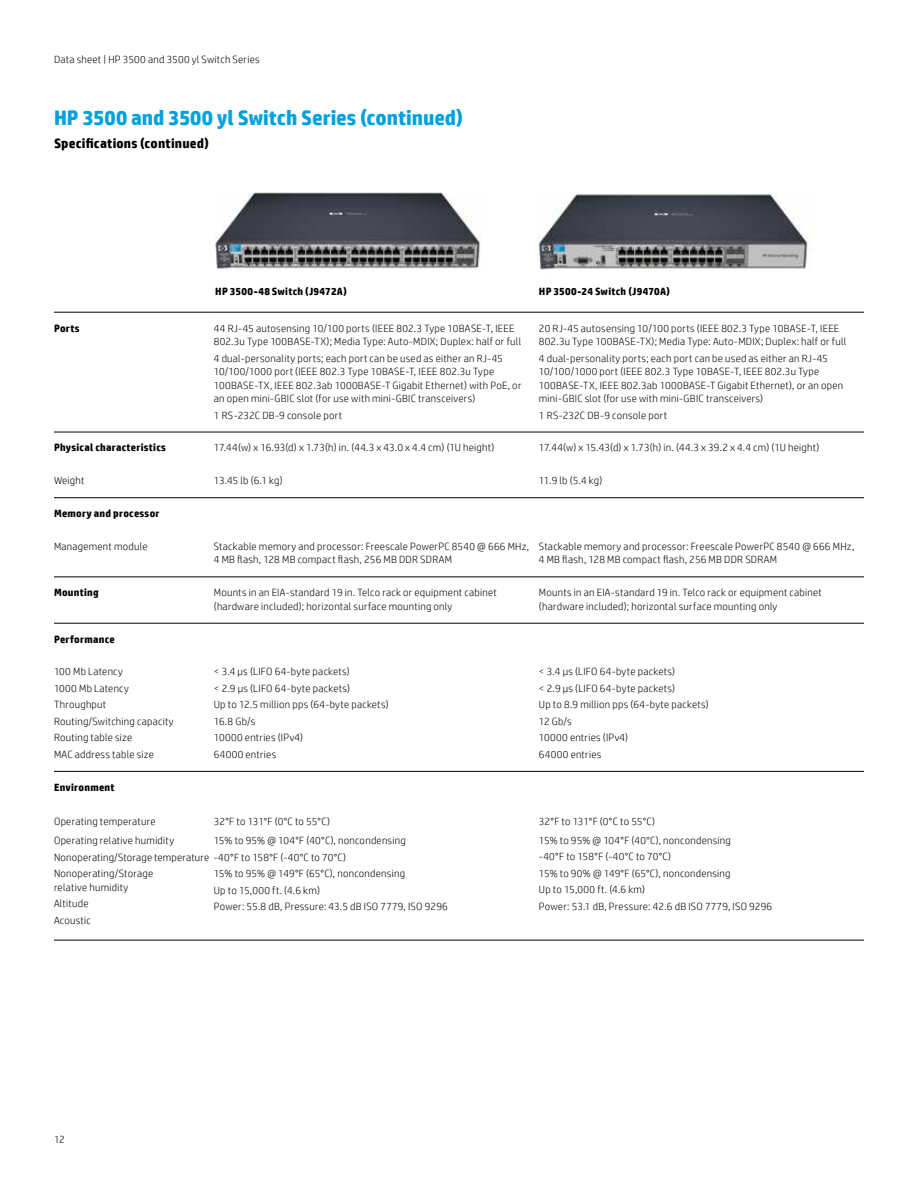
<style>
.page{position:relative;width:918px;height:1188px;background:#fff}
.page>*{position:absolute;margin:0;border:0;box-sizing:border-box;transform-origin:0 0}
.t1{font:700 21px "HP Simplified";letter-spacing:-.005em;color:#00a1dd}
.t2{font:700 13.5px "HP Simplified";letter-spacing:.015em;color:#000}
.t3{font:300 10.5px/16.5px "HP Simplified";letter-spacing:.025em;color:#000}
.t4{font:700 10.5px "HP Simplified";letter-spacing:.025em;color:#000}
.t5{font:300 10.5px "HP Simplified";letter-spacing:-.005em;color:#000}
</style>
<div class="page">
<img style="left:215px;top:192px;width:265px;height:77px">
<img style="left:539px;top:192px;width:270px;height:78px">
<hr style="left:54px;top:312px;width:160px;height:1px;background:#000">
<hr style="left:214px;top:312px;width:325px;height:1px;background:#000">
<hr style="left:539px;top:312px;width:325px;height:1px;background:#000">
<hr style="left:54px;top:432px;width:160px;height:1px;background:#000">
<hr style="left:214px;top:432px;width:325px;height:1px;background:#000">
<hr style="left:539px;top:432px;width:325px;height:1px;background:#000">
<hr style="left:54px;top:497px;width:160px;height:1px;background:#000">
<hr style="left:214px;top:497px;width:325px;height:1px;background:#000">
<hr style="left:539px;top:497px;width:325px;height:1px;background:#000">
<hr style="left:54px;top:577px;width:160px;height:1px;background:#000">
<hr style="left:214px;top:577px;width:325px;height:1px;background:#000">
<hr style="left:539px;top:577px;width:325px;height:1px;background:#000">
<hr style="left:54px;top:940px;width:160px;height:1px;background:#000">
<hr style="left:214px;top:940px;width:325px;height:1px;background:#000">
<hr style="left:539px;top:940px;width:325px;height:1px;background:#000">
<hr style="left:54px;top:623px;width:160px;height:1px;background:#000">
<hr style="left:214px;top:623px;width:325px;height:1px;background:#000">
<hr style="left:539px;top:623px;width:325px;height:1px;background:#000">
<hr style="left:54px;top:771px;width:160px;height:1px;background:#000">
<hr style="left:214px;top:771px;width:325px;height:1px;background:#000">
<hr style="left:539px;top:771px;width:325px;height:1px;background:#000">
<p class="t3" style="left:54px;top:51px;width:207px">Data sheet | HP 3500 and 3500 yl Switch Series</p>
<h1 class="t1" style="left:54px;top:105px;width:411px">HP 3500 and 3500 yl Switch Series (continued)</h1>
<p class="t2" style="left:54px;top:136px;width:156px">Specifications (continued)</p>
<p class="t4" style="left:215px;top:285px;width:133px">HP 3500-48 Switch (J9472A)</p>
<p class="t4" style="left:539px;top:285px;width:133px">HP 3500-24 Switch (J9470A)</p>
<p class="t4" style="left:54px;top:322px;width:27px">Ports</p>
<p class="t3" style="left:214px;top:321px;width:309px;line-height:13.5px">44 RJ-45 autosensing 10/100 ports (IEEE 802.3 Type 10BASE-T, IEEE<br>802.3u Type 100BASE-TX); Media Type: Auto-MDIX; Duplex: half or full</p>
<p class="t3" style="left:214px;top:351px;width:309px;line-height:13.5px">4 dual-personality ports; each port can be used as either an RJ-45<br>10/100/1000 port (IEEE 802.3 Type 10BASE-T, IEEE 802.3u Type 100BASE-TX, IEEE 802.3ab 1000BASE-T Gigabit Ethernet) with PoE, or an open mini-GBIC slot (for use with mini-GBIC transceivers)</p>
<p class="t3" style="left:214px;top:406px;width:130px">1 RS-232C DB-9 console port</p>
<p class="t3" style="left:539px;top:321px;width:309px;line-height:13.5px">20 RJ-45 autosensing 10/100 ports (IEEE 802.3 Type 10BASE-T, IEEE<br>802.3u Type 100BASE-TX); Media Type: Auto-MDIX; Duplex: half or full</p>
<p class="t3" style="left:539px;top:351px;width:306px;line-height:13.5px">4 dual-personality ports; each port can be used as either an RJ-45<br>10/100/1000 port (IEEE 802.3 Type 10BASE-T, IEEE 802.3u Type 100BASE-TX, IEEE 802.3ab 1000BASE-T Gigabit Ethernet), or an open mini-GBIC slot (for use with mini-GBIC transceivers)</p>
<p class="t3" style="left:539px;top:406px;width:130px">1 RS-232C DB-9 console port</p>
<p class="t4" style="left:54px;top:442px;width:113px">Physical characteristics</p>
<p class="t3" style="left:214px;top:439px;width:282px">17.44(w) x 16.93(d) x 1.73(h) in. (44.3 x 43.0 x 4.4 cm) (1U height)</p>
<p class="t3" style="left:539px;top:439px;width:282px">17.44(w) x 15.43(d) x 1.73(h) in. (44.3 x 39.2 x 4.4 cm) (1U height)</p>
<p class="t3" style="left:54px;top:472px;width:32px">Weight</p>
<p class="t3" style="left:214px;top:472px;width:70px">13.45 lb (6.1 kg)</p>
<p class="t3" style="left:539px;top:472px;width:65px">11.9 lb (5.4 kg)</p>
<p class="t4" style="left:54px;top:507px;width:107px">Memory and processor</p>
<p class="t3" style="left:54px;top:538px;width:95px">Management module</p>
<p class="t3" style="left:214px;top:539px;width:317px;line-height:13.5px">Stackable memory and processor: Freescale PowerPC 8540 @ 666 MHz,<br>4 MB flash, 128 MB compact flash, 256 MB DDR SDRAM</p>
<p class="t3" style="left:539px;top:539px;width:317px;line-height:13.5px">Stackable memory and processor: Freescale PowerPC 8540 @ 666 MHz,<br>4 MB flash, 128 MB compact flash, 256 MB DDR SDRAM</p>
<p class="t4" style="left:54px;top:586px;width:46px">Mounting</p>
<p class="t3" style="left:214px;top:586px;width:285px;line-height:13.5px">Mounts in an EIA-standard 19 in. Telco rack or equipment cabinet (hardware included); horizontal surface mounting only</p>
<p class="t3" style="left:539px;top:586px;width:285px;line-height:13.5px">Mounts in an EIA-standard 19 in. Telco rack or equipment cabinet (hardware included); horizontal surface mounting only</p>
<p class="t4" style="left:54px;top:633px;width:62px">Performance</p>
<p class="t3" style="left:54px;top:663px;width:121px">100 Mb Latency<br>1000 Mb Latency<br>Throughput<br>Routing/Switching capacity<br>Routing table size<br>MAC address table size</p>
<p class="t3" style="left:214px;top:663px;width:176px">&lt; 3.4 µs (LIFO 64-byte packets)<br>&lt; 2.9 µs (LIFO 64-byte packets)<br>Up to 12.5 million pps (64-byte packets)<br>16.8 Gb/s<br>10000 entries (IPv4)<br>64000 entries</p>
<p class="t3" style="left:539px;top:663px;width:171px">&lt; 3.4 µs (LIFO 64-byte packets)<br>&lt; 2.9 µs (LIFO 64-byte packets)<br>Up to 8.9 million pps (64-byte packets)<br>12 Gb/s<br>10000 entries (IPv4)<br>64000 entries</p>
<p class="t4" style="left:54px;top:781px;width:62px">Environment</p>
<p class="t3" style="left:54px;top:813px;width:103px">Operating temperature</p>
<p class="t5" style="left:214px;top:815px;width:118px">32°F to 131°F (0°C to 55°C)</p>
<p class="t5" style="left:539px;top:815px;width:118px">32°F to 131°F (0°C to 55°C)</p>
<p class="t3" style="left:54px;top:832px;width:294px">Operating relative humidity<br>Nonoperating/Storage temperature -40°F to 158°F (-40°C to 70°C)<br>Nonoperating/Storage</p>
<p class="t3" style="left:54px;top:878px;width:76px">relative humidity<br>Altitude<br>Acoustic</p>
<p class="t3" style="left:539px;top:832px;width:235px">15% to 95% @ 104°F (40°C), noncondensing<br>-40°F to 158°F (-40°C to 70°C)<br>15% to 90% @ 149°F (65°C), noncondensing<br>Up to 15,000 ft. (4.6 km)<br>Power: 53.1 dB, Pressure: 42.6 dB ISO 7779, ISO 9296</p>
<p class="t3" style="left:214px;top:832px;width:193px">15% to 95% @ 104°F (40°C), noncondensing</p>
<p class="t3" style="left:214px;top:865px;width:235px">15% to 95% @ 149°F (65°C), noncondensing<br>Up to 15,000 ft. (4.6 km)<br>Power: 55.8 dB, Pressure: 43.5 dB ISO 7779, ISO 9296</p>
<p class="t3" style="left:54px;top:1131px;width:12px">12</p>
</div>
